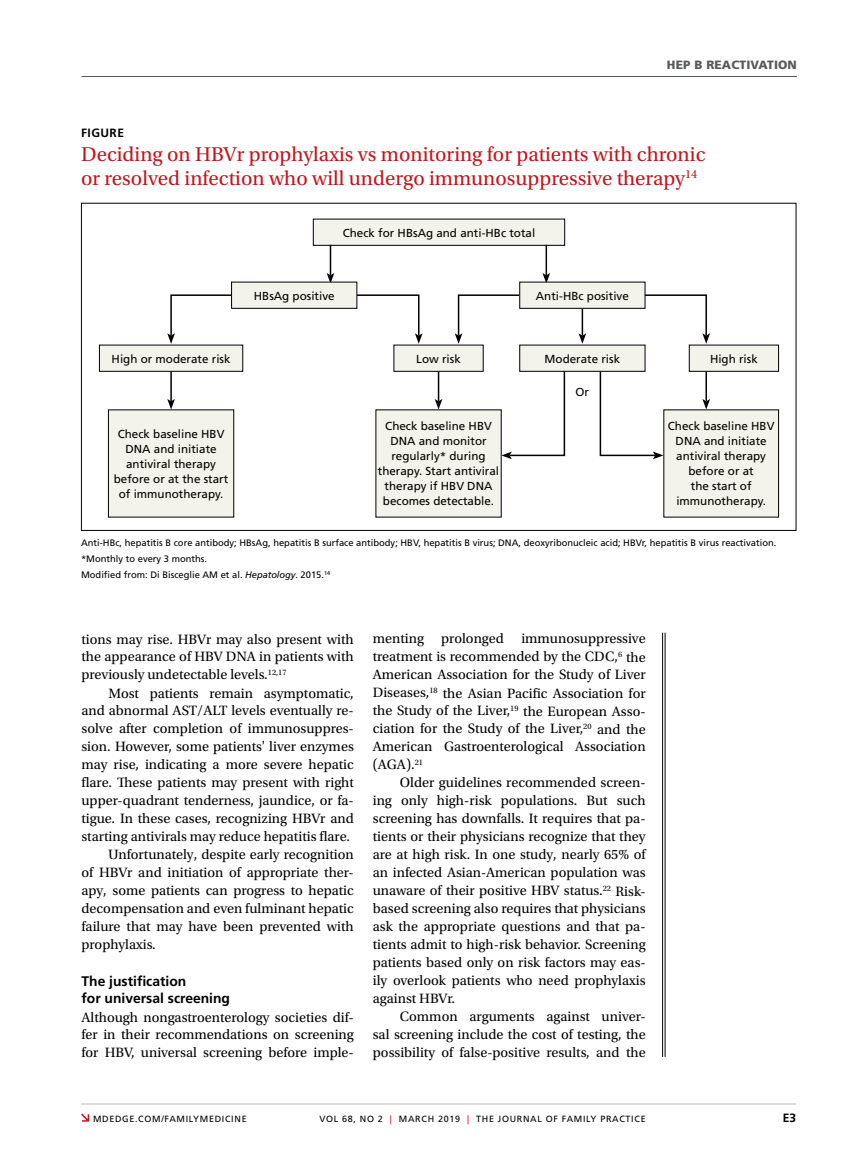
<style>
.page{position:relative;width:851px;height:1161px;background:#fff}
.page>*{position:absolute;margin:0;border:0;box-sizing:border-box;transform-origin:0 0}
.t1{font:21px/24px "Utopia Std";color:#c4161c}
.t2{font:14.25px/18px "Utopia Std";color:#000;text-align:justify}
.t3{font:700 13.8px/18px "Frutiger LT Std";color:#000}
.t4{font:900 12px "Frutiger LT Std";letter-spacing:.01em;color:#58595b}
.t5{font:700 12px "Frutiger LT Std";letter-spacing:.04em;color:#000}
.t6{font:11.7px/15px "Frutiger LT Std";color:#000;text-align:center}
.t7{font:9.3px/16.4px "Frutiger LT Std";color:#000}
.t8{font:9px "Frutiger LT Std";letter-spacing:.075em;color:#000}
.s1{font-style:italic}
.s2{color:#c4161c}
</style>
<div class="page">
<hr style="left:81px;top:76px;width:716px;height:1px;background:#58595b">
<svg style="left:81px;top:1114px;width:8px;height:8px"></svg>
<hr style="left:81px;top:1104px;width:715px;height:1px;background:#bcbec0">
<hr style="left:664px;top:633px;width:1px;height:424px;background:#000">
<hr style="left:662px;top:633px;width:1px;height:424px;background:#000">
<div style="left:313px;top:219px;width:251px;height:26px;background:#f3f2eb"></div>
<div style="left:313px;top:219px;width:252px;height:27px;border:1px solid #000"></div>
<div style="left:99px;top:345px;width:144px;height:26px;background:#f3f2eb"></div>
<div style="left:99px;top:345px;width:144px;height:27px;border:1px solid #000"></div>
<div style="left:108px;top:410px;width:126px;height:107px;background:#f3f2eb"></div>
<div style="left:394px;top:345px;width:89px;height:26px;background:#f3f2eb"></div>
<div style="left:393px;top:345px;width:90px;height:27px;border:1px solid #000"></div>
<div style="left:376px;top:410px;width:125px;height:107px;background:#f3f2eb"></div>
<div style="left:519px;top:345px;width:126px;height:26px;background:#f3f2eb"></div>
<div style="left:689px;top:345px;width:89px;height:26px;background:#f3f2eb"></div>
<div style="left:688px;top:345px;width:90px;height:27px;border:1px solid #000"></div>
<div style="left:663px;top:410px;width:115px;height:107px;background:#f3f2eb"></div>
<hr style="left:330px;top:245px;width:1px;height:30px;background:#000">
<svg style="left:326px;top:273px;width:8px;height:9px"></svg>
<hr style="left:545px;top:245px;width:2px;height:30px;background:#000">
<svg style="left:542px;top:273px;width:8px;height:9px"></svg>
<div style="left:170px;top:294px;width:249px;height:42px;border:2px solid #000"></div>
<svg style="left:415px;top:333px;width:7px;height:11px"></svg>
<svg style="left:167px;top:333px;width:8px;height:11px"></svg>
<div style="left:458px;top:294px;width:249px;height:42px;border:2px solid #000"></div>
<svg style="left:702px;top:333px;width:8px;height:11px"></svg>
<svg style="left:454px;top:333px;width:8px;height:11px"></svg>
<div style="left:231px;top:282px;width:126px;height:26px;background:#f3f2eb"></div>
<div style="left:231px;top:282px;width:126px;height:27px;border:1px solid #000"></div>
<div style="left:519px;top:282px;width:126px;height:26px;background:#f3f2eb"></div>
<div style="left:519px;top:282px;width:126px;height:27px;border:1px solid #000"></div>
<hr style="left:581px;top:309px;width:2px;height:27px;background:#000">
<svg style="left:578px;top:333px;width:8px;height:11px"></svg>
<svg style="left:434px;top:372px;width:8px;height:38px"></svg>
<hr style="left:705px;top:372px;width:2px;height:29px;background:#000">
<svg style="left:702px;top:399px;width:8px;height:11px"></svg>
<hr style="left:170px;top:372px;width:2px;height:29px;background:#000">
<svg style="left:167px;top:399px;width:8px;height:11px"></svg>
<svg style="left:501px;top:370px;width:65px;height:89px"></svg>
<svg style="left:599px;top:370px;width:64px;height:89px"></svg>
<p class="t4" style="left:667px;top:58px;width:131px">HEP B REACTIVATION</p>
<p class="t5" style="left:81px;top:125px;width:45px">FIGURE</p>
<h1 class="t1" style="left:81px;top:142px;width:626px">Deciding on HBVr prophylaxis vs monitoring for patients with chronic or resolved infection who will undergo immunosuppressive therapy<sup>14</sup></h1>
<p class="t6" style="left:343px;top:225px;width:194px">Check for HBsAg and anti-HBc total</p>
<p class="t6" style="left:112px;top:351px;width:120px">High or moderate risk</p>
<p class="t6" style="left:254px;top:288px;width:82px">HBsAg positive</p>
<p class="t6" style="left:536px;top:288px;width:94px">Anti-HBc positive</p>
<p class="t6" style="left:416px;top:351px;width:46px">Low risk</p>
<p class="t6" style="left:544px;top:351px;width:77px">Moderate risk</p>
<p class="t6" style="left:710px;top:351px;width:49px">High risk</p>
<p class="t6" style="left:575px;top:385px;width:15px">Or</p>
<p class="t6" style="left:667px;top:419px;width:108px">Check baseline HBV<br>DNA and initiate antiviral therapy before or at<br>the start of immunotherapy.</p>
<p class="t7" style="left:81px;top:534px;width:696px">Anti-HBc, hepatitis B core antibody; HBsAg, hepatitis B surface antibody; HBV, hepatitis B virus; DNA, deoxyribonucleic acid; HBVr, hepatitis B virus reactivation. *Monthly to every 3 months.<br>Modified from: Di Bisceglie AM et al. <span class="s1">Hepatology</span>. 2015.<sup>14</sup></p>
<p class="t6" style="left:378px;top:419px;width:123px">Check baseline HBV<br>DNA and monitor regularly* during therapy. Start antiviral therapy if HBV DNA becomes detectable.</p>
<p class="t6" style="left:114px;top:426px;width:116px">Check baseline HBV<br>DNA and initiate antiviral therapy before or at the start of immunotherapy.</p>
<p class="t2" style="left:81px;top:630px;width:274px">tions may rise. HBVr may also present with the appearance of HBV DNA in patients with previously undetectable levels.<sup>12,17</sup></p>
<p class="t2" style="left:108px;top:684px;width:247px">Most patients remain asymptomatic,</p>
<p class="t2" style="left:81px;top:702px;width:274px">and abnormal AST/ALT levels eventually re-</p>
<p class="t2" style="left:81px;top:720px;width:274px">solve after completion of immunosuppres-</p>
<p class="t2" style="left:81px;top:738px;width:274px">sion. However, some patients' liver enzymes</p>
<p class="t2" style="left:81px;top:756px;width:274px">may rise, indicating a more severe hepatic</p>
<p class="t2" style="left:81px;top:774px;width:274px">flare. These patients may present with right</p>
<p class="t2" style="left:81px;top:792px;width:274px">upper-quadrant tenderness, jaundice, or fa-</p>
<p class="t2" style="left:81px;top:810px;width:274px">tigue. In these cases, recognizing HBVr and</p>
<p class="t2" style="left:81px;top:828px;width:270px">starting antivirals may reduce hepatitis flare.</p>
<p class="t2" style="left:108px;top:846px;width:247px">Unfortunately, despite early recognition</p>
<p class="t2" style="left:81px;top:864px;width:274px">of HBVr and initiation of appropriate ther-</p>
<p class="t2" style="left:81px;top:882px;width:274px">apy, some patients can progress to hepatic</p>
<p class="t2" style="left:81px;top:900px;width:274px">decompensation and even fulminant hepatic</p>
<p class="t2" style="left:81px;top:918px;width:274px">failure that may have been prevented with</p>
<p class="t2" style="left:81px;top:936px;width:76px">prophylaxis.</p>
<p class="t3" style="left:81px;top:972px;width:150px">The justification<br>for universal screening</p>
<p class="t2" style="left:81px;top:1008px;width:274px">Although nongastroenterology societies dif&shy;fer in their recommendations on screening for HBV, universal screening before imple-</p>
<p class="t2" style="left:373px;top:630px;width:274px">menting prolonged immunosuppressive treatment is recommended by the CDC,<sup>6</sup> the American Association for the Study of Liver Diseases,<sup>18</sup> the Asian Pacific Association for the Study of the Liver,<sup>19</sup> the European Asso&shy;ciation for the Study of the Liver,<sup>20</sup> and the American Gastroenterological Association (AGA).<sup>21</sup></p>
<p class="t2" style="left:373px;top:774px;width:274px;text-indent:27px">Older guidelines recommended screen&shy;ing only high-risk populations. But such screening has downfalls. It requires that pa&shy;tients or their physicians recognize that they are at high risk. In one study, nearly 65% of an infected Asian-American population was unaware of their positive HBV status.<sup>22</sup> Risk&shy;based screening also requires that physicians ask the appropriate questions and that pa&shy;tients admit to high-risk behavior. Screening patients based only on risk factors may eas&shy;ily overlook patients who need prophylaxis against HBVr.</p>
<p class="t2" style="left:373px;top:1008px;width:274px;text-indent:27px">Common arguments against univer&shy;sal screening include the cost of testing, the possibility of false-positive results, and the</p>
<p class="t8" style="left:93px;top:1113px;width:155px">MDEDGE.COM/FAMILYMEDICINE</p>
<p class="t8" style="left:319px;top:1113px;width:328px">VOL 68, NO 2 <span class="s2">|</span> MARCH 2019 <span class="s2">|</span> THE JOURNAL OF FAMILY PRACTICE</p>
<p class="t5" style="left:782px;top:1111px;width:15px">E3</p>
</div>
